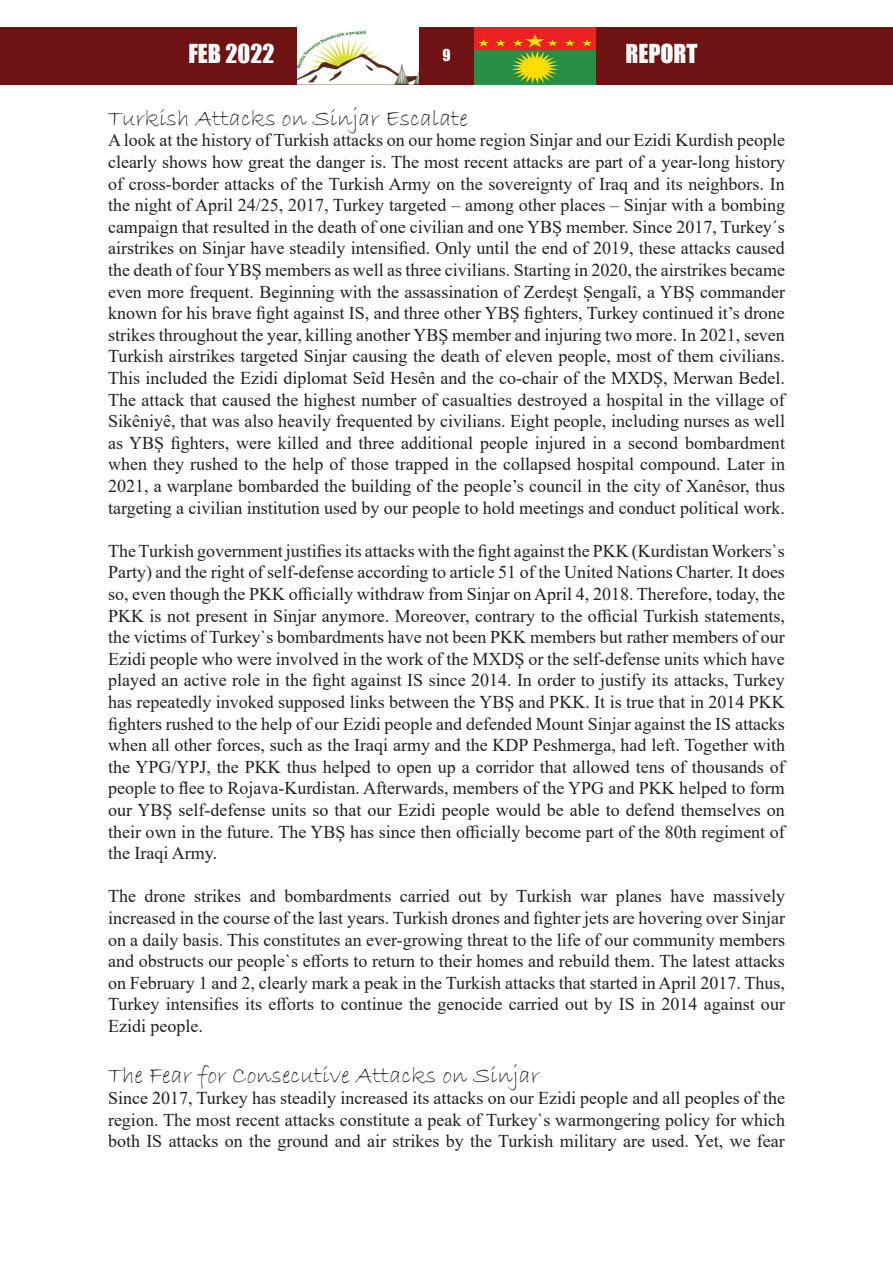
<style>
.page{position:relative;width:893px;height:1263px;background:#fff}
.page>*{position:absolute;margin:0;border:0;box-sizing:border-box;transform-origin:0 0}
.t1{font:24px "Bradley Hand ITC";color:#231f20}
.t2{font:24px "Impact";color:#fff}
.t3{font:18px/21.6px "Times New Roman";color:#231f20;text-align:justify}
.t4{font:15px "Impact";color:#fff}
</style>
<div class="page">
<img style="left:297px;top:30px;width:122px;height:55px">
<img style="left:474px;top:27px;width:122px;height:58px">
<div style="left:419px;top:27px;width:55px;height:58px;background:#6e1213"></div>
<div style="left:0;top:27px;width:297px;height:58px;background:#6e1213"></div>
<div style="left:596px;top:27px;width:297px;height:58px;background:#6e1213"></div>
<h1 class="t2" style="left:188px;top:35px;width:88px">FEB 2022</h1>
<p class="t4" style="left:442px;top:43px;width:10px">9</p>
<h1 class="t2" style="left:625px;top:35px;width:74px">REPORT</h1>
<p class="t1" style="left:108px;top:103px;width:362px">Turkish Attacks on Sinjar Escalate</p>
<p class="t3" style="left:108px;top:129px;width:678px">A look at the history of Turkish attacks on our home region Sinjar and our Ezidi Kurdish people clearly shows how great the danger is. The most recent attacks are part of a year-long history of cross-border attacks of the Turkish Army on the sovereignty of Iraq and its neighbors. In the night of April 24/25, 2017, Turkey targeted – among other places – Sinjar with a bombing campaign that resulted in the death of one civilian and one YBŞ member. Since 2017, Turkey´s airstrikes on Sinjar have steadily intensified. Only until the end of 2019, these attacks caused the death of four YBŞ members as well as three civilians. Starting in 2020, the airstrikes became even more frequent. Beginning with the assassination of Zerdeşt Şengalî, a YBŞ commander known for his brave fight against IS, and three other YBŞ fighters, Turkey continued it’s drone strikes throughout the year, killing another YBŞ member and injuring two more. In 2021, seven Turkish airstrikes targeted Sinjar causing the death of eleven people, most of them civilians.<br>This included the Ezidi diplomat Seîd Hesên and the co-chair of the MXDŞ, Merwan Bedel.<br>The attack that caused the highest number of casualties destroyed a hospital in the village of Sikêniyê, that was also heavily frequented by civilians. Eight people, including nurses as well as YBŞ fighters, were killed and three additional people injured in a second bombardment when they rushed to the help of those trapped in the collapsed hospital compound. Later in 2021, a warplane bombarded the building of the people’s council in the city of Xanêsor, thus targeting a civilian institution used by our people to hold meetings and conduct political work.</p>
<p class="t3" style="left:108px;top:539px;width:678px">The Turkish government justifies its attacks with the fight against the PKK (Kurdistan Workers`s Party) and the right of self-defense according to article 51 of the United Nations Charter. It does so, even though the PKK officially withdraw from Sinjar on April 4, 2018. Therefore, today, the PKK is not present in Sinjar anymore. Moreover, contrary to the official Turkish statements, the victims of Turkey`s bombardments have not been PKK members but rather members of our Ezidi people who were involved in the work of the MXDŞ or the self-defense units which have played an active role in the fight against IS since 2014. In order to justify its attacks, Turkey has repeatedly invoked supposed links between the YBŞ and PKK. It is true that in 2014 PKK fighters rushed to the help of our Ezidi people and defended Mount Sinjar against the IS attacks when all other forces, such as the Iraqi army and the KDP Peshmerga, had left. Together with the YPG/YPJ, the PKK thus helped to open up a corridor that allowed tens of thousands of people to flee to Rojava-Kurdistan. Afterwards, members of the YPG and PKK helped to form our YBŞ self-defense units so that our Ezidi people would be able to defend themselves on their own in the future. The YBŞ has since then officially become part of the 80th regiment of the Iraqi Army.</p>
<p class="t3" style="left:108px;top:885px;width:678px">The drone strikes and bombardments carried out by Turkish war planes have massively increased in the course of the last years. Turkish drones and fighter jets are hovering over Sinjar on a daily basis. This constitutes an ever-growing threat to the life of our community members and obstructs our people`s efforts to return to their homes and rebuild them. The latest attacks on February 1 and 2, clearly mark a peak in the Turkish attacks that started in April 2017. Thus, Turkey intensifies its efforts to continue the genocide carried out by IS in 2014 against our Ezidi people.</p>
<p class="t1" style="left:108px;top:1060px;width:433px">The Fear for Consecutive Attacks on Sinjar</p>
<p class="t3" style="left:108px;top:1087px;width:678px">Since 2017, Turkey has steadily increased its attacks on our Ezidi people and all peoples of the region. The most recent attacks constitute a peak of Turkey`s warmongering policy for which both IS attacks on the ground and air strikes by the Turkish military are used. Yet, we fear</p>
</div>
